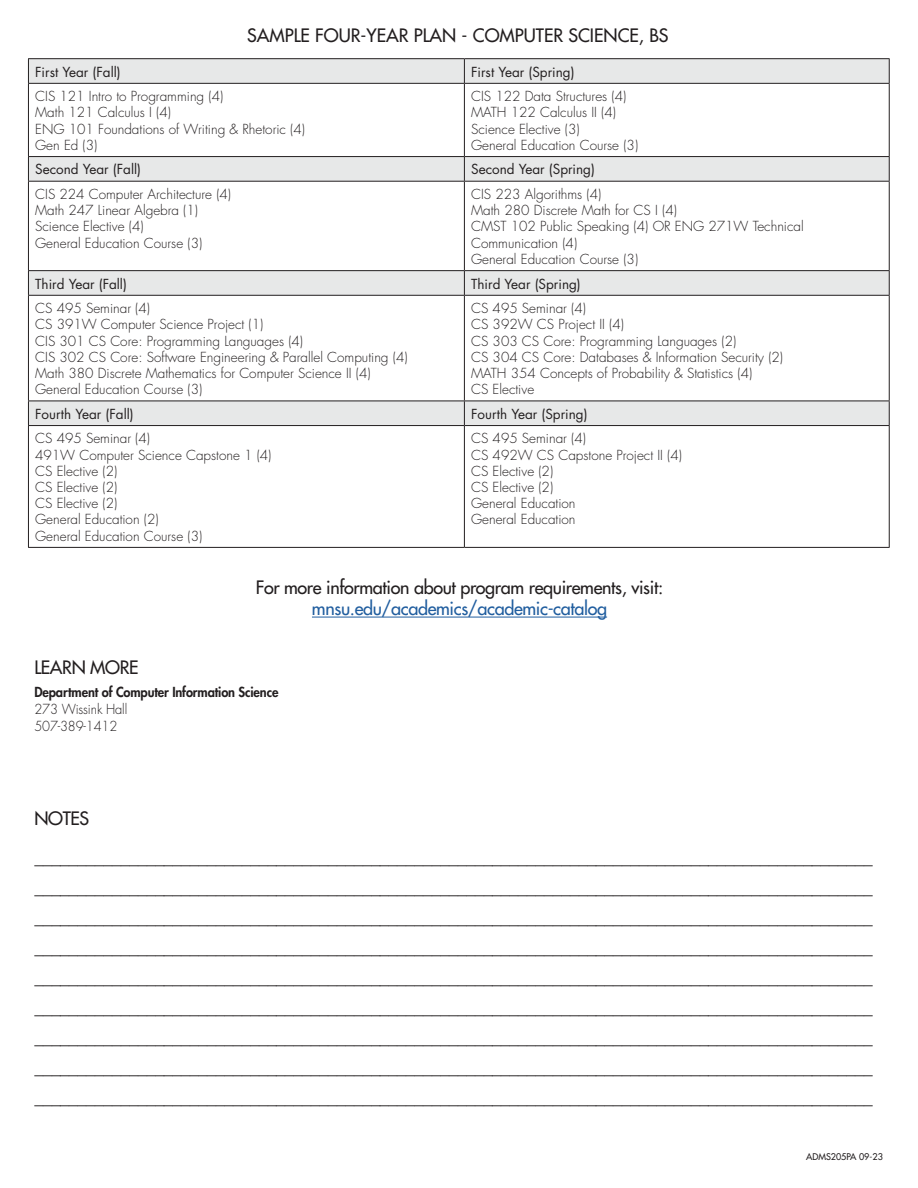
<style>
.page{position:relative;width:918px;height:1188px;background:#fff}
.page>*{position:absolute;margin:0;border:0;box-sizing:border-box;transform-origin:0 0}
.t1{font:500 18px/30px "Futura Std";letter-spacing:-.02em;color:#231f20}
.t2{font:500 18px "Futura Std";color:#231f20}
.t3{font:500 18px "Futura Std";letter-spacing:-.02em;color:#215e9f}
.t4{font:300 13.5px/16.2px "Futura Std";color:#231f20}
.t5{font:13.5px "Futura Std";color:#231f20}
.t6{font:800 13.5px "Futura Std";letter-spacing:-.01em;color:#231f20;scale:.95 1}
.t7{font:300 13.5px/17.2px "Futura Std";color:#231f20;scale:.95 1}
.t8{font:500 9px "Futura Std";color:#231f20}
</style>
<div class="page">
<hr style="left:312px;top:617px;width:295px;height:1px;background:#215e9f">
<svg style="left:29px;top:59px;width:860px;height:366px"></svg>
<hr style="left:28px;top:58px;width:436px;height:1px;background:#231f20">
<svg style="left:28px;top:59px;width:1px;height:24px"></svg>
<hr style="left:464px;top:58px;width:426px;height:1px;background:#231f20">
<svg style="left:464px;top:59px;width:1px;height:24px"></svg>
<svg style="left:889px;top:59px;width:1px;height:24px"></svg>
<hr style="left:28px;top:83px;width:436px;height:1px;background:#231f20">
<hr style="left:28px;top:84px;width:1px;height:72px;background:#231f20">
<hr style="left:464px;top:83px;width:426px;height:1px;background:#231f20">
<hr style="left:464px;top:84px;width:1px;height:72px;background:#231f20">
<hr style="left:889px;top:84px;width:1px;height:72px;background:#231f20">
<hr style="left:28px;top:156px;width:436px;height:1px;background:#231f20">
<svg style="left:28px;top:157px;width:1px;height:24px"></svg>
<hr style="left:464px;top:156px;width:426px;height:1px;background:#231f20">
<svg style="left:464px;top:157px;width:1px;height:24px"></svg>
<svg style="left:889px;top:157px;width:1px;height:24px"></svg>
<hr style="left:28px;top:181px;width:436px;height:1px;background:#231f20">
<hr style="left:28px;top:182px;width:1px;height:88px;background:#231f20">
<hr style="left:464px;top:181px;width:426px;height:1px;background:#231f20">
<hr style="left:464px;top:182px;width:1px;height:88px;background:#231f20">
<hr style="left:889px;top:182px;width:1px;height:88px;background:#231f20">
<hr style="left:28px;top:270px;width:436px;height:1px;background:#231f20">
<svg style="left:28px;top:271px;width:1px;height:24px"></svg>
<hr style="left:464px;top:270px;width:426px;height:1px;background:#231f20">
<svg style="left:464px;top:271px;width:1px;height:24px"></svg>
<svg style="left:889px;top:271px;width:1px;height:24px"></svg>
<hr style="left:28px;top:295px;width:436px;height:1px;background:#231f20">
<hr style="left:28px;top:296px;width:1px;height:105px;background:#231f20">
<hr style="left:464px;top:295px;width:426px;height:1px;background:#231f20">
<hr style="left:464px;top:296px;width:1px;height:105px;background:#231f20">
<hr style="left:889px;top:296px;width:1px;height:105px;background:#231f20">
<hr style="left:28px;top:401px;width:436px;height:1px;background:#231f20">
<svg style="left:28px;top:401px;width:1px;height:24px"></svg>
<hr style="left:464px;top:401px;width:426px;height:1px;background:#231f20">
<svg style="left:464px;top:401px;width:1px;height:24px"></svg>
<svg style="left:889px;top:401px;width:1px;height:24px"></svg>
<hr style="left:28px;top:425px;width:436px;height:1px;background:#231f20">
<hr style="left:28px;top:426px;width:1px;height:121px;background:#231f20">
<hr style="left:464px;top:425px;width:426px;height:1px;background:#231f20">
<hr style="left:464px;top:426px;width:1px;height:121px;background:#231f20">
<hr style="left:889px;top:426px;width:1px;height:121px;background:#231f20">
<hr style="left:28px;top:547px;width:436px;height:1px;background:#231f20">
<hr style="left:464px;top:547px;width:426px;height:1px;background:#231f20">
<h1 class="t2" style="left:247px;top:24px;width:423px">SAMPLE FOUR-YEAR PLAN - COMPUTER SCIENCE, BS</h1>
<p class="t5" style="left:35px;top:63px;width:87px">First Year (Fall)</p>
<p class="t5" style="left:471px;top:63px;width:105px">First Year (Spring)</p>
<p class="t4" style="left:35px;top:89px;width:271px">CIS 121 Intro to Programming (4)<br>Math 121 Calculus I (4)<br>ENG 101 Foundations of Writing &amp; Rhetoric (4)<br>Gen Ed (3)</p>
<p class="t4" style="left:471px;top:89px;width:169px">CIS 122 Data Structures (4)<br>MATH 122 Calculus II (4)<br>Science Elective (3)<br>General Education Course (3)</p>
<p class="t5" style="left:35px;top:161px;width:107px">Second Year (Fall)</p>
<p class="t5" style="left:471px;top:161px;width:125px">Second Year (Spring)</p>
<p class="t4" style="left:35px;top:186px;width:197px">CIS 224 Computer Architecture (4)<br>Math 247 Linear Algebra (1)<br>Science Elective (4)<br>General Education Course (3)</p>
<p class="t4" style="left:471px;top:186px;width:334px">CIS 223 Algorithms (4)<br>Math 280 Discrete Math for CS I (4)<br>CMST 102 Public Speaking (4) OR ENG 271W Technical<br>Communication (4)<br>General Education Course (3)</p>
<p class="t5" style="left:35px;top:275px;width:93px">Third Year (Fall)</p>
<p class="t5" style="left:471px;top:275px;width:111px">Third Year (Spring)</p>
<p class="t4" style="left:35px;top:301px;width:374px">CS 495 Seminar (4)<br>CS 391W Computer Science Project (1)<br>CIS 301 CS Core: Programming Languages (4)<br>CIS 302 CS Core: Software Engineering &amp; Parallel Computing (4)<br>Math 380 Discrete Mathematics for Computer Science II (4)<br>General Education Course (3)</p>
<p class="t4" style="left:471px;top:301px;width:314px">CS 495 Seminar (4)<br>CS 392W CS Project II (4)<br>CS 303 CS Core: Programming Languages (2)<br>CS 304 CS Core: Databases &amp; Information Security (2)<br>MATH 354 Concepts of Probability &amp; Statistics (4)<br>CS Elective</p>
<p class="t5" style="left:35px;top:405px;width:100px">Fourth Year (Fall)</p>
<p class="t5" style="left:471px;top:405px;width:118px">Fourth Year (Spring)</p>
<p class="t4" style="left:35px;top:431px;width:238px">CS 495 Seminar (4)<br>491W Computer Science Capstone 1 (4)<br>CS Elective (2)<br>CS Elective (2)<br>CS Elective (2)<br>General Education (2)<br>General Education Course (3)</p>
<p class="t4" style="left:471px;top:431px;width:212px">CS 495 Seminar (4)<br>CS 492W CS Capstone Project II (4)<br>CS Elective (2)<br>CS Elective (2)<br>General Education<br>General Education</p>
<h1 class="t1" style="left:256px;top:573px;width:409px">For more information about program requirements, visit:</h1>
<h1 class="t3" style="left:312px;top:597px;width:297px">mnsu.edu/academics/academic-catalog</h1>
<h1 class="t1" style="left:34px;top:652px;width:106px">LEARN MORE</h1>
<p class="t6" style="left:34px;top:683px;width:258px">Department of Computer Information Science</p>
<p class="t7" style="left:34px;top:701px;width:99px">273 Wissink Hall<br>507-389-1412</p>
<h1 class="t1" style="left:34px;top:799px;width:840px;line-height:39px">NOTES _________________________________________________________________________________________________</h1>
<p class="t1" style="left:34px;top:873px;width:840px;text-align:justify">_________________________________________________________________________________________________ _________________________________________________________________________________________________ _________________________________________________________________________________________________ _________________________________________________________________________________________________ _________________________________________________________________________________________________ _________________________________________________________________________________________________ _________________________________________________________________________________________________ _________________________________________________________________________________________________</p>
<p class="t8" style="left:806px;top:1151px;width:78px">ADMS205PA 09-23</p>
</div>
